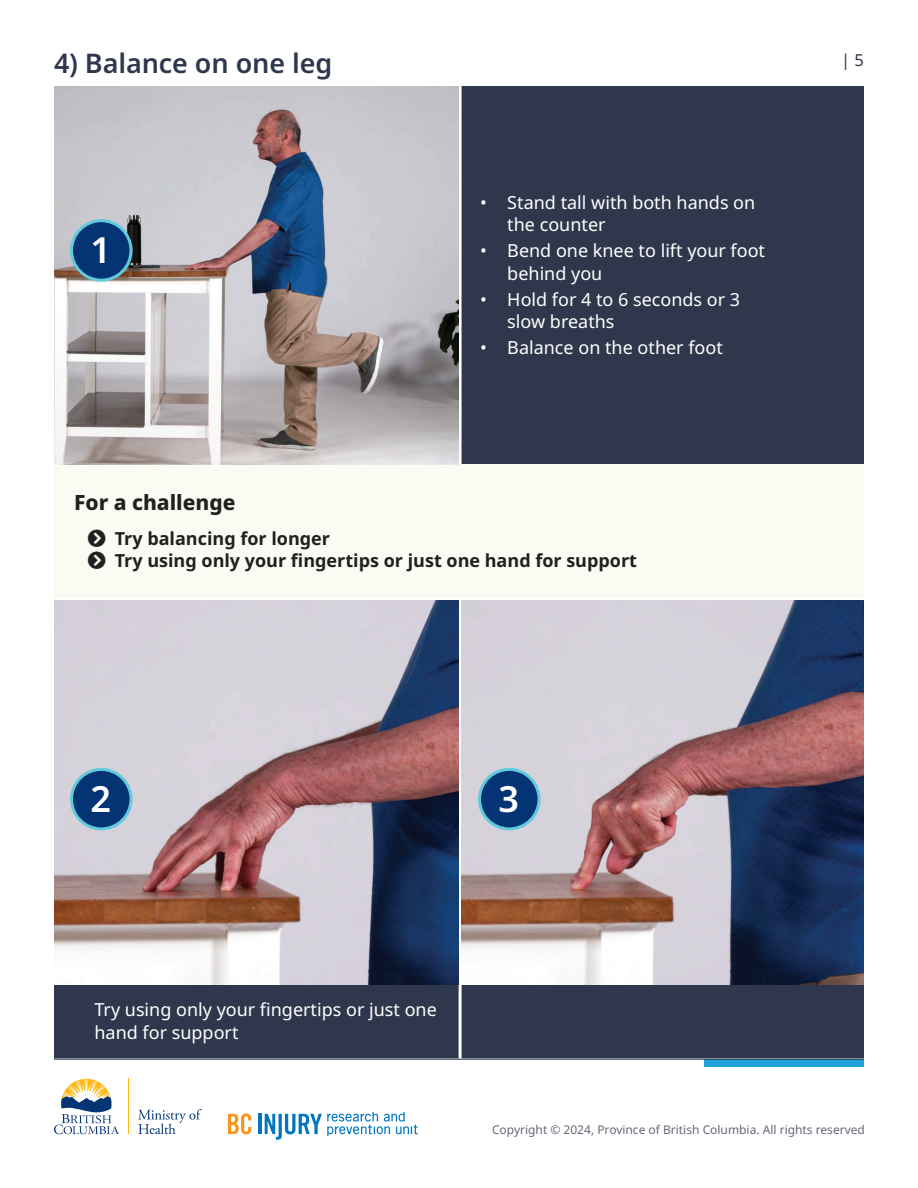
<style>
.page{position:relative;width:918px;height:1188px;background:#fff}
.page>*{position:absolute;margin:0;border:0;box-sizing:border-box;transform-origin:0 0}
.Heading_3_-_Noto_copy_no_side_bar{font:600 36px "Noto Sans";color:#fff}
.Heading_3_-_Noto_copy_no_side_bar-2{font:600 27px "Noto Sans";letter-spacing:-.005em;color:#2e374b}
.Heading_4_-_Noto{font:800 21px "Noto Sans";letter-spacing:-.005em;color:#231f20}
.Body_-_Noto{font:18px/22.5px "Noto Sans";color:#fff}
.t1{font:700 18px "Noto Sans";color:#231f20}
.t2{font:16.5px "Noto Sans";color:#2e374b}
.t3{font:12px "Noto Sans";color:#666777}
</style>
<div class="page">
<div style="left:704px;top:1059px;width:160px;height:8px;background:#1ca1db"></div>
<svg style="left:228px;top:1113px;width:23px;height:21px"></svg>
<hr style="left:258px;top:1114px;width:3px;height:20px;background:#0077c0">
<svg style="left:265px;top:1112px;width:153px;height:28px"></svg>
<svg style="left:138px;top:1109px;width:64px;height:25px"></svg>
<svg style="left:54px;top:1079px;width:65px;height:55px"></svg>
<hr style="left:128px;top:1079px;width:1px;height:55px;background:#fcb814">
<hr style="left:54px;top:1059px;width:810px;height:1px;background:#2e374b">
<div style="left:54px;top:86px;width:810px;height:972px;background:#2e374b"></div>
<div style="left:54px;top:464px;width:810px;height:134px;background:#f9fcf3"></div>
<hr style="left:459px;top:86px;width:3px;height:378px;background:#fff">
<hr style="left:459px;top:984px;width:3px;height:74px;background:#fff">
<hr style="left:54px;top:598px;width:406px;height:3px;background:#fff">
<hr style="left:460px;top:598px;width:404px;height:3px;background:#fff">
<hr style="left:459px;top:601px;width:3px;height:383px;background:#fff">
<img style="left:54px;top:86px;width:405px;height:378px">
<img style="left:54px;top:601px;width:405px;height:383px">
<img style="left:462px;top:601px;width:402px;height:383px">
<div style="left:72px;top:221px;width:59px;height:59px;background:#053474;border-radius:50%"></div>
<div style="left:70px;top:219px;width:63px;height:63px;border:3px solid #61cadd;border-radius:50%"></div>
<div style="left:72px;top:769px;width:59px;height:60px;background:#053474;border-radius:50%"></div>
<div style="left:70px;top:768px;width:63px;height:62px;border:3px solid #61cadd;border-radius:50%"></div>
<div style="left:480px;top:769px;width:59px;height:60px;background:#053474;border-radius:50%"></div>
<div style="left:478px;top:768px;width:63px;height:62px;border:3px solid #61cadd;border-radius:50%"></div>
<svg style="left:88px;top:529px;width:17px;height:40px"></svg>
<p class="Heading_3_-_Noto_copy_no_side_bar-2" style="left:54px;top:44px;width:280px">4) Balance on one leg</p>
<p class="t2" style="left:841px;top:48px;width:24px">| 5</p>
<p class="Heading_3_-_Noto_copy_no_side_bar" style="left:90px;top:225px;width:22px">1</p>
<p class="Body_-_Noto" style="left:507px;top:191px;width:250px;text-indent:-27px">• Stand tall with both hands on the counter</p>
<p class="Body_-_Noto" style="left:507px;top:240px;width:259px;text-indent:-27px">• Bend one knee to lift your foot behind you</p>
<p class="Body_-_Noto" style="left:507px;top:288px;width:234px;text-indent:-27px">• Hold for 4 to 6 seconds or 3 slow breaths</p>
<p class="Body_-_Noto" style="left:480px;top:337px;width:244px">• Balance on the other foot</p>
<p class="Heading_4_-_Noto" style="left:74px;top:487px;width:163px">For a challenge</p>
<p class="t1" style="left:115px;top:525px;width:217px">Try balancing for longer</p>
<p class="t1" style="left:115px;top:548px;width:524px">Try using only your fingertips or just one hand for support</p>
<p class="Heading_3_-_Noto_copy_no_side_bar" style="left:90px;top:774px;width:22px">2</p>
<p class="Heading_3_-_Noto_copy_no_side_bar" style="left:498px;top:774px;width:22px">3</p>
<p class="Body_-_Noto" style="left:94px;top:999px;width:344px">Try using only your fingertips or just one hand for support</p>
<p class="t3" style="left:492px;top:1121px;width:374px">Copyright © 2024, Province of British Columbia. All rights reserved</p>
</div>
